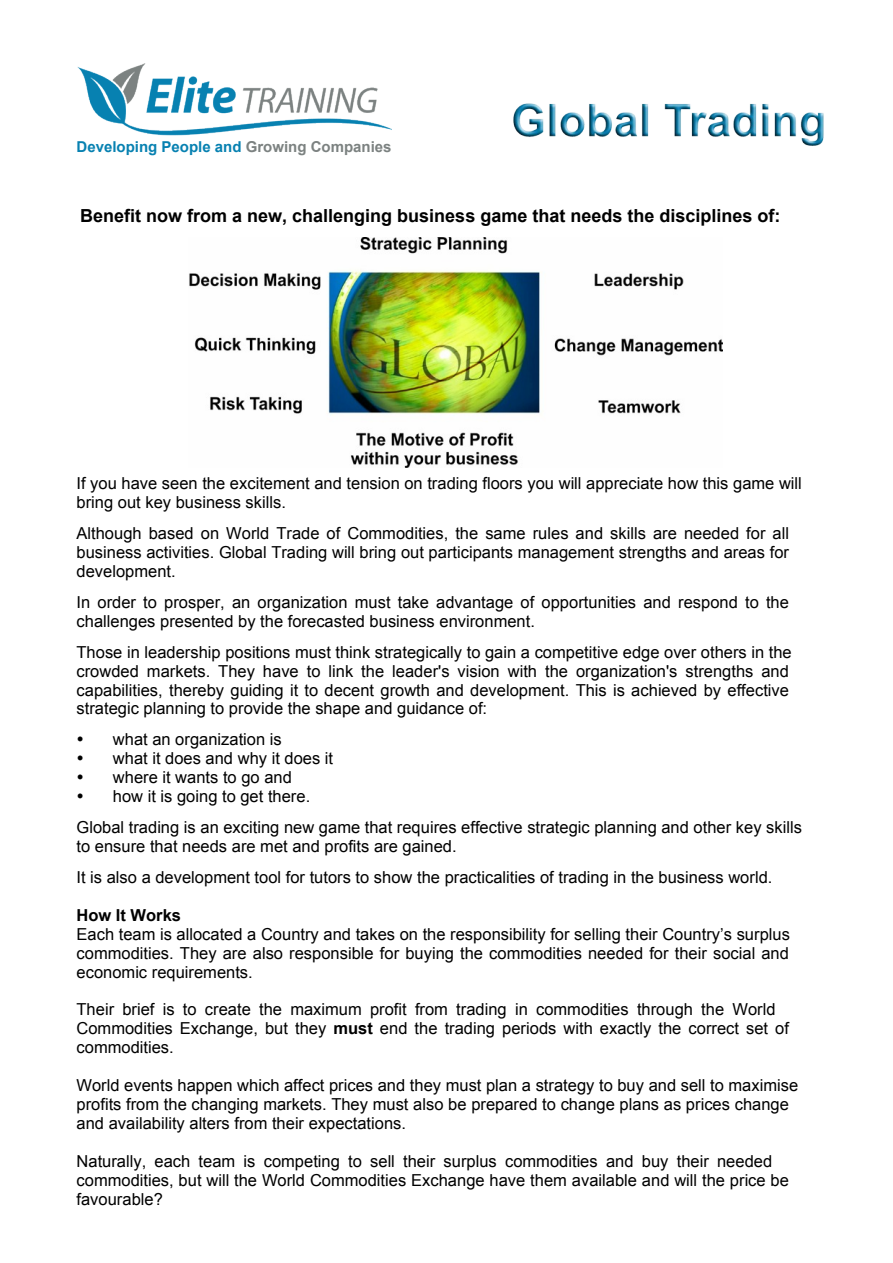
<style>
.page{position:relative;width:893px;height:1263px;background:#fff}
.page>*{position:absolute;margin:0;border:0;box-sizing:border-box;transform-origin:0 0}
.t1{font:700 18px "Arial";color:#000}
.t2{font:16.5px/18.9px "Arial";color:#000}
.t3{font:700 16.5px "Arial";color:#000}
.t4{font:700 15px "Arial";color:#0781b1}
.s1{color:#7c8281}
.s2{font-weight:700}
</style>
<div class="page">
<img style="left:189px;top:238px;width:533px;height:230px">
<img style="left:513px;top:103px;width:311px;height:43px">
<img style="left:78px;top:64px;width:313px;height:72px">
<p class="t4" style="left:77px;top:141px;width:317px">Developing People and <span class="s1">Growing Companies</span></p>
<p class="t1" style="left:80px;top:209px;width:702px">Benefit now from a new, challenging business game that needs the disciplines of:</p>
<p class="t2" style="left:77px;top:475px;width:727px">If you have seen the excitement and tension on trading floors you will appreciate how this game will bring out key business skills.</p>
<p class="t2" style="left:77px;top:525px;width:714px;text-align:justify">Although based on World Trade of Commodities, the same rules and skills are needed for all business activities. Global Trading will bring out participants management strengths and areas for development.</p>
<p class="t2" style="left:77px;top:594px;width:714px">In order to prosper, an organization must take advantage of opportunities and respond to the challenges presented by the forecasted business environment.</p>
<p class="t2" style="left:77px;top:644px;width:717px">Those in leadership positions must think strategically to gain a competitive edge over others in the crowded markets. They have to link the leader's vision with the organization's strengths and capabilities, thereby guiding it to decent growth and development. This is achieved by effective strategic planning to provide the shape and guidance of:</p>
<p class="t2" style="left:77px;top:732px;width:207px">✓ what an organization is</p>
<p class="t2" style="left:77px;top:751px;width:258px">✓ what it does and why it does it</p>
<p class="t2" style="left:77px;top:769px;width:217px">✓ where it wants to go and</p>
<p class="t2" style="left:77px;top:782px;width:727px;line-height:30.9px">✓ how it is going to get there.<br>Global trading is an exciting new game that requires effective strategic planning and other key skills</p>
<p class="t2" style="left:77px;top:832px;width:697px;line-height:30.9px">to ensure that needs are met and profits are gained.<br>It is also a development tool for tutors to show the practicalities of trading in the business world.</p>
<p class="t3" style="left:77px;top:909px;width:106px">How It Works</p>
<p class="t2" style="left:77px;top:926px;width:715px;text-align:justify">Each team is allocated a Country and takes on the responsibility for selling their Country’s surplus commodities. They are also responsible for buying the commodities needed for their social and economic requirements.</p>
<p class="t2" style="left:77px;top:1002px;width:714px">Their brief is to create the maximum profit from trading in commodities through the World<br>Commodities Exchange, but they <span class="s2">must</span> end the trading periods with exactly the correct set of commodities.</p>
<p class="t2" style="left:77px;top:1077px;width:723px">World events happen which affect prices and they must plan a strategy to buy and sell to maximise profits from the changing markets. They must also be prepared to change plans as prices change and availability alters from their expectations.</p>
<p class="t2" style="left:77px;top:1153px;width:714px">Naturally, each team is competing to sell their surplus commodities and buy their needed commodities, but will the World Commodities Exchange have them available and will the price be favourable?</p>
</div>
